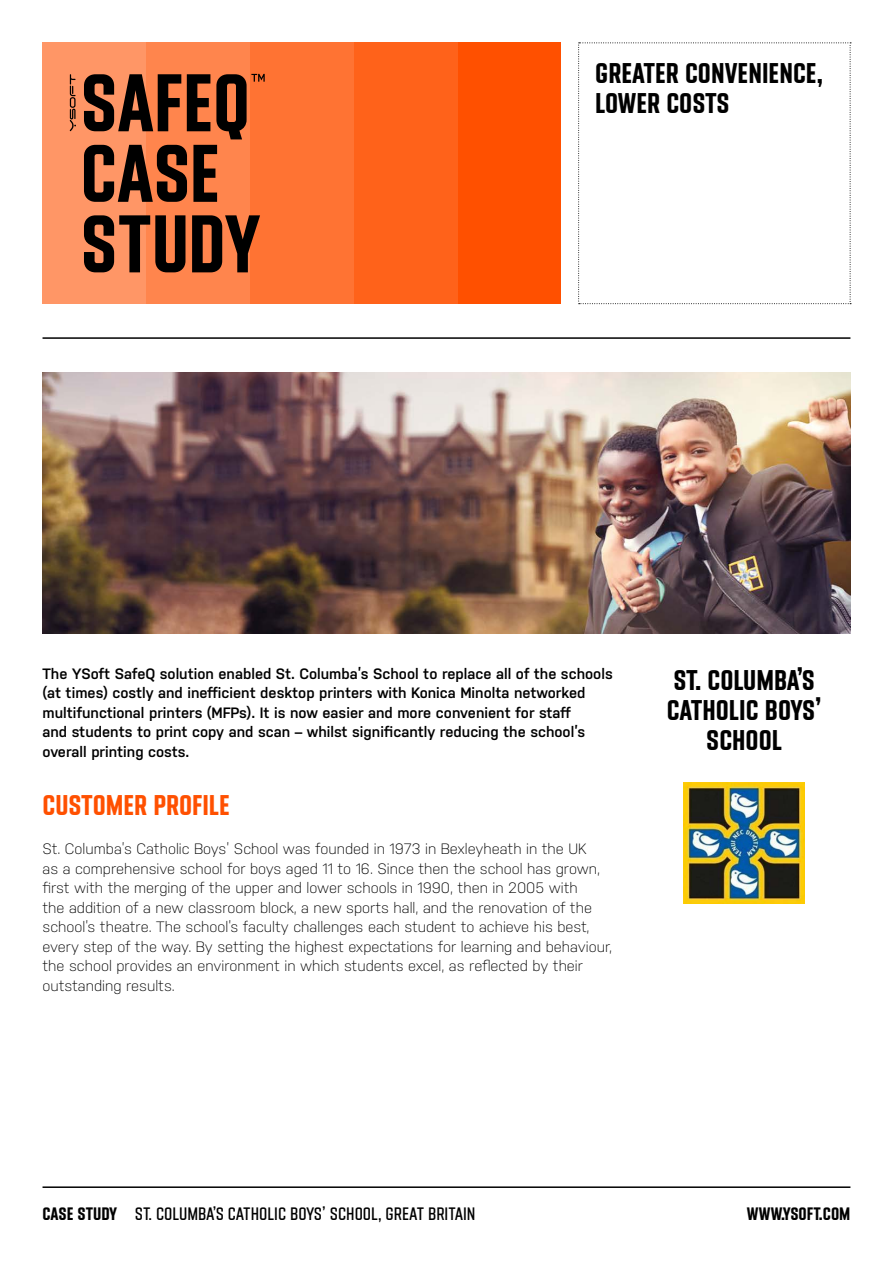
<style>
.page{position:relative;width:893px;height:1263px;background:#fff}
.page>*{position:absolute;margin:0;border:0;box-sizing:border-box;transform-origin:0 0}
.t1{font:700 81.45px/70.5px "Y Soft";color:#000}
.t2{font:700 28.5px/30px "Y Soft";color:#000}
.t3{font:700 28.5px "Y Soft";color:#ff5000}
.t4{font:18px "Y Soft";color:#000}
.t5{font:700 18px "Y Soft";color:#000}
.t6{font:300 15px/19.5px "Nudista";color:#000}
.t7{font:600 15px/19.5px "Nudista";color:#000}
.s1{font-weight:700}
</style>
<div class="page">
<hr style="left:43px;top:1186px;width:807px;height:2px;background:#000">
<svg style="left:578px;top:43px;width:273px;height:261px"></svg>
<div style="left:43px;top:43px;width:518px;height:261px;background:#ff5000"></div>
<div style="left:43px;top:43px;width:103px;height:261px;background:#ff9666"></div>
<div style="left:146px;top:43px;width:104px;height:261px;background:#ff854d"></div>
<div style="left:250px;top:43px;width:104px;height:261px;background:#ff7333"></div>
<div style="left:354px;top:43px;width:104px;height:261px;background:#ff621a"></div>
<svg style="left:70px;top:74px;width:6px;height:57px"></svg>
<svg style="left:251px;top:74px;width:14px;height:8px"></svg>
<img style="left:684px;top:782px;width:120px;height:121px">
<img style="left:43px;top:372px;width:807px;height:262px">
<hr style="left:43px;top:337px;width:807px;height:2px;background:#000">
<h1 class="t1" style="left:80px;top:67px;width:180px">SAFEQ<br>CASE<br>STUDY</h1>
<h2 class="t2" style="left:595px;top:58px;width:229px">GREATER CONVENIENCE,<br>LOWER COSTS</h2>
<p class="t7" style="left:43px;top:662px;width:572px">The YSoft SafeQ solution enabled St. Columba’s School to replace all of the schools (at times) costly and inefficient desktop printers with Konica Minolta networked multifunctional printers (MFPs). It is now easier and more convenient for staff<br>and students to print copy and scan – whilst significantly reducing the school’s overall printing costs.</p>
<h2 class="t3" style="left:43px;top:789px;width:189px">CUSTOMER PROFILE</h2>
<p class="t6" style="left:43px;top:838px;width:571px">St. Columba’s Catholic Boys’ School was founded in 1973 in Bexleyheath in the UK<br>as a comprehensive school for boys aged 11 to 16. Since then the school has grown, first with the merging of the upper and lower schools in 1990, then in 2005 with<br>the addition of a new classroom block, a new sports hall, and the renovation of the school’s theatre. The school’s faculty challenges each student to achieve his best, every step of the way. By setting the highest expectations for learning and behaviour, the school provides an environment in which students excel, as reflected by their outstanding results.</p>
<h2 class="t2" style="left:673px;top:665px;width:61px">ST. COLUM</h2>
<h2 class="t2" style="left:774px;top:665px;width:40px">BA’S</h2>
<h2 class="t2" style="left:667px;top:695px;width:60px">CATHOLIC</h2>
<h2 class="t2" style="left:765px;top:695px;width:58px">BOYS’</h2>
<h2 class="t2" style="left:706px;top:725px;width:52px">SCHOOL</h2>
<p class="t4" style="left:43px;top:1204px;width:434px"><span class="s1">CASE STUDY</span> ST. COLUMBA’S CATHOLIC BOYS’ SCHOOL, GREAT BRITAIN</p>
<p class="t5" style="left:747px;top:1204px;width:105px">WWW.YS OFT.COM</p>
</div>
